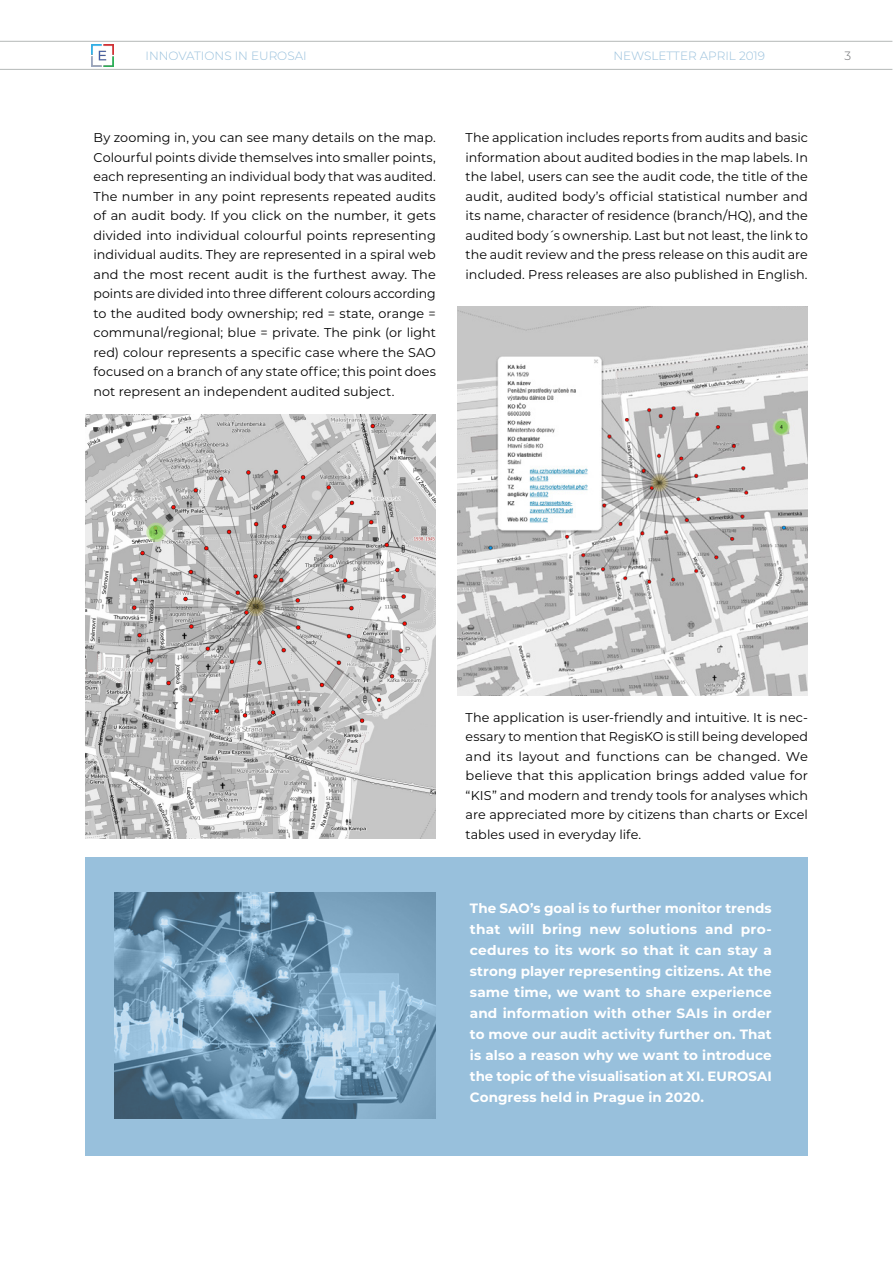
<style>
.page{position:relative;width:893px;height:1263px;background:#fff}
.page>*{position:absolute;margin:0;border:0;box-sizing:border-box;transform-origin:0 0}
.BALTAS_BOLD_TXT{font:700 13.5px/21px "Montserrat";letter-spacing:.005em;color:#fff;text-align:justify}
.Article_txt{font:12.75px/19.5px "Montserrat";color:#000;text-align:justify}
.t1{font:300 12px "Montserrat";color:#98c0dc}
.t2{font:300 12px "Montserrat";color:#6d6e71}
</style>
<div class="page">
<img style="left:91px;top:44px;width:22px;height:23px">
<hr style="left:0;top:41px;width:892px;height:1px;background:#b4b8b7">
<hr style="left:0;top:69px;width:892px;height:1px;background:#b4b8b7">
<img style="left:85px;top:414px;width:351px;height:424px">
<img style="left:457px;top:306px;width:351px;height:390px">
<div style="left:85px;top:856px;width:723px;height:299px;background:#98c0dc"></div>
<img style="left:115px;top:893px;width:321px;height:226px">
<p class="t1" style="left:145px;top:47px;width:163px">INNOVATIONS IN EUROSAI</p>
<p class="t1" style="left:613px;top:48px;width:153px">NEWSLETTER APRIL 2019</p>
<p class="t2" style="left:845px;top:48px;width:8px">3</p>
<p class="Article_txt" style="left:94px;top:127px;width:344px">By zooming in, you can see many details on the map.<br>Colourful points divide themselves into smaller points, each representing an individual body that was audited.<br>The number in any point represents repeated audits of an audit body. If you click on the number, it gets divided into individual colourful points representing individual audits. They are represented in a spiral web and the most recent audit is the furthest away. The points are divided into three different colours according to the audited body ownership; red = state, orange = communal/regional; blue = private. The pink (or light red) colour represents a specific case where the SAO focused on a branch of any state office; this point does not represent an independent audited subject.</p>
<p class="Article_txt" style="left:466px;top:127px;width:344px">The application includes reports from audits and basic information about audited bodies in the map labels. In the label, users can see the audit code, the title of the audit, audited body’s official statistical number and its name, character of residence (branch/HQ), and the audited body´s ownership. Last but not least, the link to the audit review and the press release on this audit are included. Press releases are also published in English.</p>
<p class="Article_txt" style="left:466px;top:707px;width:344px">The application is user-friendly and intuitive. It is nec&shy;essary to mention that RegisKO is still being developed and its layout and functions can be changed. We believe that this application brings added value for “KIS” and modern and trendy tools for analyses which are appreciated more by citizens than charts or Excel tables used in everyday life.</p>
<p class="BALTAS_BOLD_TXT" style="left:470px;top:897px;width:303px">The SAO’s goal is to further monitor trends that will bring new solutions and pro&shy;cedures to its work so that it can stay a strong player representing citizens. At the same time, we want to share experience and information with other SAIs in order to move our audit activity further on. That is also a reason why we want to introduce the topic of the visualisation at XI. EUROSAI Congress held in Prague in 2020.</p>
</div>
